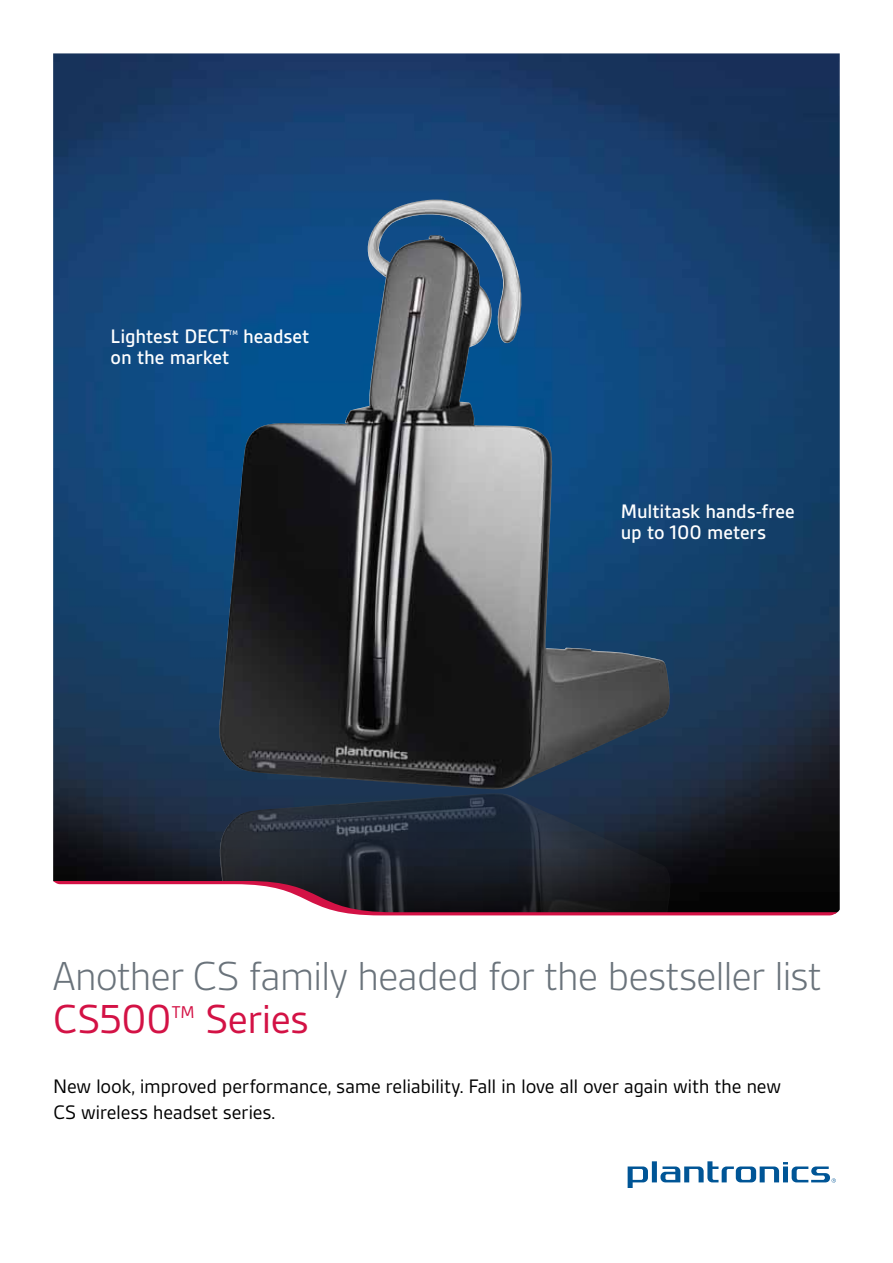
<style>
.page{position:relative;width:893px;height:1263px;background:#fff}
.page>*{position:absolute;margin:0;border:0;box-sizing:border-box;transform-origin:0 0}
.t1{font:300 43.5px "Gesta";letter-spacing:-.035em;color:#6a737b}
.t2{font:43.5px "Gesta";letter-spacing:-.025em;color:#d31245}
.t3{font:21px/25.5px "Gesta";letter-spacing:-.015em;color:#000}
.t4{font:500 21px/21px "Gesta";letter-spacing:-.01em;color:#fff}
.t5{font:18.3px "Gesta";color:#d31245}
.t6{font:500 7.05px "Gesta";color:#fff}
</style>
<div class="page">
<svg style="left:628px;top:1161px;width:208px;height:27px"></svg>
<img style="left:53px;top:53px;width:787px;height:860px">
<img style="left:220px;top:793px;width:450px;height:88px">
<img style="left:219px;top:199px;width:451px;height:590px">
<svg style="left:53px;top:881px;width:784px;height:34px"></svg>
<p class="t4" style="left:111px;top:326px;width:121px">Lightest DECT</p>
<p class="t6" style="left:229px;top:329px;width:11px">TM</p>
<p class="t4" style="left:243px;top:326px;width:68px">headset</p>
<p class="t4" style="left:111px;top:347px;width:120px">on the market</p>
<p class="t4" style="left:621px;top:501px;width:176px">Multitask hands-free up to 100 meters</p>
<h1 class="t1" style="left:53px;top:953px;width:771px">Another CS family headed for the bestseller list</h1>
<h1 class="t2" style="left:53px;top:997px;width:121px">CS500</h1>
<p class="t5" style="left:172px;top:1003px;width:24px">TM</p>
<h1 class="t2" style="left:205px;top:997px;width:106px">Series</h1>
<p class="t3" style="left:53px;top:1074px;width:729px">New look, improved performance, same reliability. Fall in love all over again with the new<br>CS wireless headset series.</p>
</div>
